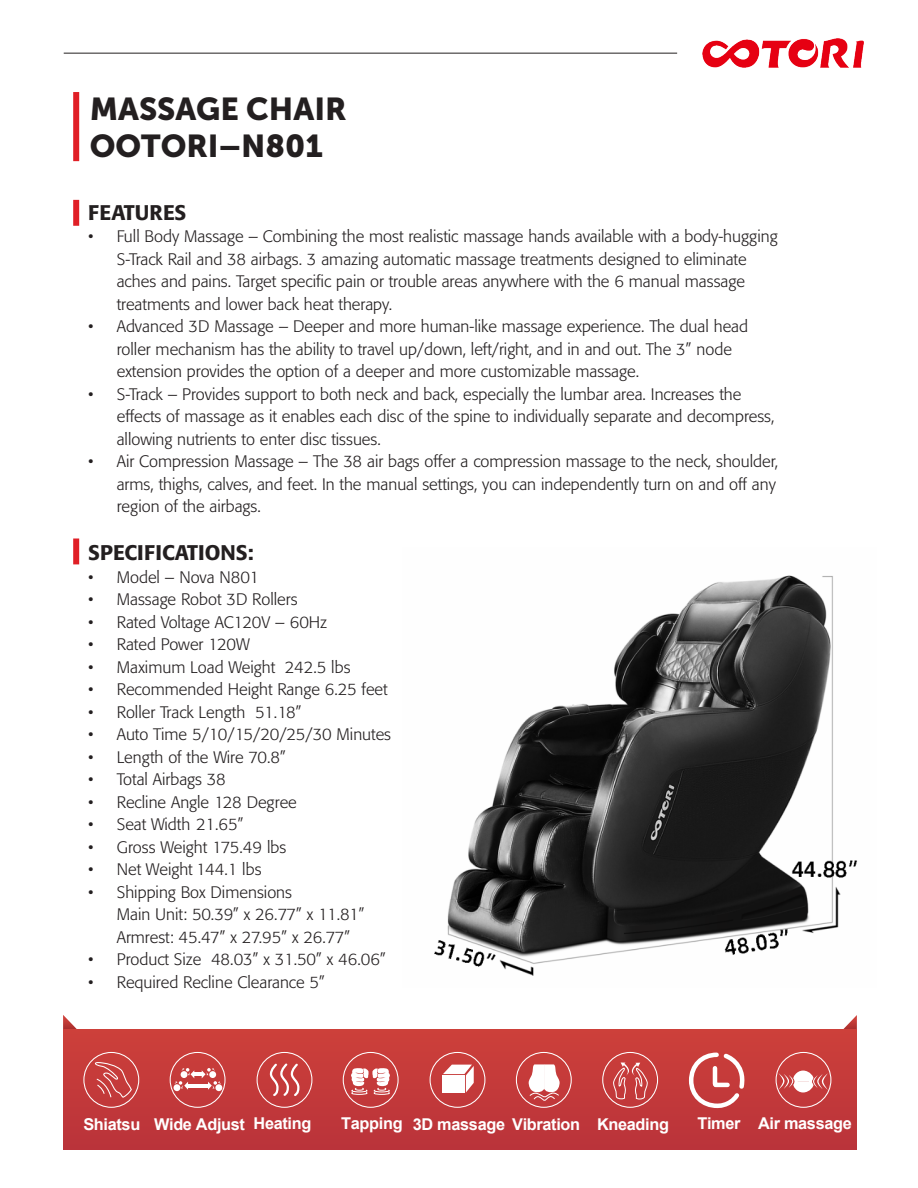
<style>
.page{position:relative;width:918px;height:1188px;background:#fff}
.page>*{position:absolute;margin:0;border:0;box-sizing:border-box;transform-origin:0 0}
.t1{font:31.5px "Museo Sans 900";color:#231f20}
.t2{font:500 21px "Formata";color:#231f20}
.t3{font:300 16.5px/22.5px "Formata";color:#231f20}
.t4{font:700 16.35px "Arial";letter-spacing:-.02em;color:#fff}
</style>
<div class="page">
<div style="left:73px;top:538px;width:6px;height:26px;background:#e01f26"></div>
<svg style="left:63px;top:1015px;width:14px;height:14px"></svg>
<svg style="left:843px;top:1015px;width:14px;height:14px"></svg>
<div style="left:63px;top:1029px;width:794px;height:120px;background:#c1383a"></div>
<svg style="left:83px;top:1052px;width:56px;height:56px"></svg>
<svg style="left:170px;top:1052px;width:56px;height:56px"></svg>
<svg style="left:257px;top:1052px;width:55px;height:56px"></svg>
<svg style="left:343px;top:1052px;width:56px;height:56px"></svg>
<svg style="left:430px;top:1052px;width:55px;height:56px"></svg>
<svg style="left:516px;top:1052px;width:56px;height:56px"></svg>
<svg style="left:602px;top:1052px;width:56px;height:56px"></svg>
<svg style="left:688px;top:1052px;width:57px;height:57px"></svg>
<svg style="left:776px;top:1052px;width:55px;height:56px"></svg>
<img style="left:702px;top:39px;width:162px;height:29px">
<hr style="left:64px;top:53px;width:613px;height:1px;background:#231f20">
<div style="left:73px;top:200px;width:6px;height:26px;background:#e01f26"></div>
<div style="left:73px;top:92px;width:6px;height:69px;background:#e01f26"></div>
<img style="left:434px;top:575px;width:424px;height:401px">
<p class="t1" style="left:90px;top:91px;width:258px">MASSAGE CHAIR</p>
<p class="t1" style="left:90px;top:129px;width:235px">OOTORI–N801</p>
<p class="t2" style="left:88px;top:199px;width:100px">FEATURES</p>
<p class="t3" style="left:117px;top:225px;width:662px;text-indent:-28px">• Full Body Massage – Combining the most realistic massage hands available with a body-hugging S-Track Rail and 38 airbags. 3 amazing automatic massage treatments designed to eliminate aches and pains. Target specific pain or trouble areas anywhere with the 6 manual massage treatments and lower back heat therapy.</p>
<p class="t3" style="left:117px;top:315px;width:633px;text-indent:-28px">• Advanced 3D Massage – Deeper and more human-like massage experience. The dual head roller mechanism has the ability to travel up/down, left/right, and in and out. The 3” node extension provides the option of a deeper and more customizable massage.</p>
<p class="t3" style="left:117px;top:383px;width:659px;text-indent:-28px">• S-Track – Provides support to both neck and back, especially the lumbar area. Increases the effects of massage as it enables each disc of the spine to individually separate and decompress, allowing nutrients to enter disc tissues.</p>
<p class="t3" style="left:117px;top:450px;width:663px;text-indent:-28px">• Air Compression Massage – The 38 air bags offer a compression massage to the neck, shoulder, arms, thighs, calves, and feet. In the manual settings, you can independently turn on and off any region of the airbags.</p>
<p class="t2" style="left:88px;top:540px;width:167px">SPECIFICATIONS:</p>
<p class="t3" style="left:88px;top:566px;width:172px">• Model – Nova N801</p>
<p class="t3" style="left:88px;top:588px;width:211px">• Massage Robot 3D Rollers</p>
<p class="t3" style="left:88px;top:611px;width:240px">• Rated Voltage AC120V – 60Hz</p>
<p class="t3" style="left:88px;top:633px;width:163px">• Rated Power 120W</p>
<p class="t3" style="left:88px;top:656px;width:264px">• Maximum Load Weight 242.5 lbs</p>
<p class="t3" style="left:88px;top:678px;width:301px">• Recommended Height Range 6.25 feet</p>
<p class="t3" style="left:88px;top:701px;width:215px">• Roller Track Length 51.18”</p>
<p class="t3" style="left:88px;top:723px;width:304px">• Auto Time 5/10/15/20/25/30 Minutes</p>
<p class="t3" style="left:88px;top:746px;width:199px">• Length of the Wire 70.8”</p>
<p class="t3" style="left:88px;top:768px;width:139px">• Total Airbags 38</p>
<p class="t3" style="left:88px;top:791px;width:210px">• Recline Angle 128 Degree</p>
<p class="t3" style="left:88px;top:813px;width:157px">• Seat Width 21.65”</p>
<p class="t3" style="left:88px;top:836px;width:200px">• Gross Weight 175.49 lbs</p>
<p class="t3" style="left:88px;top:858px;width:175px">• Net Weight 144.1 lbs</p>
<p class="t3" style="left:88px;top:881px;width:205px">• Shipping Box Dimensions</p>
<p class="t3" style="left:117px;top:903px;width:249px">Main Unit: 50.39” x 26.77” x 11.81”</p>
<p class="t3" style="left:117px;top:926px;width:235px">Armrest: 45.47” x 27.95” x 26.77”</p>
<p class="t3" style="left:88px;top:948px;width:299px">• Product Size 48.03” x 31.50” x 46.06”</p>
<p class="t3" style="left:88px;top:971px;width:238px">• Required Recline Clearance 5”</p>
<p class="t4" style="left:83px;top:1114px;width:230px">Shiatsu Wide Adjust Heating</p>
<p class="t4" style="left:341px;top:1114px;width:329px">Tapping 3D massage Vibration Kneading</p>
<p class="t4" style="left:697px;top:1113px;width:156px">Timer Air massage</p>
</div>
